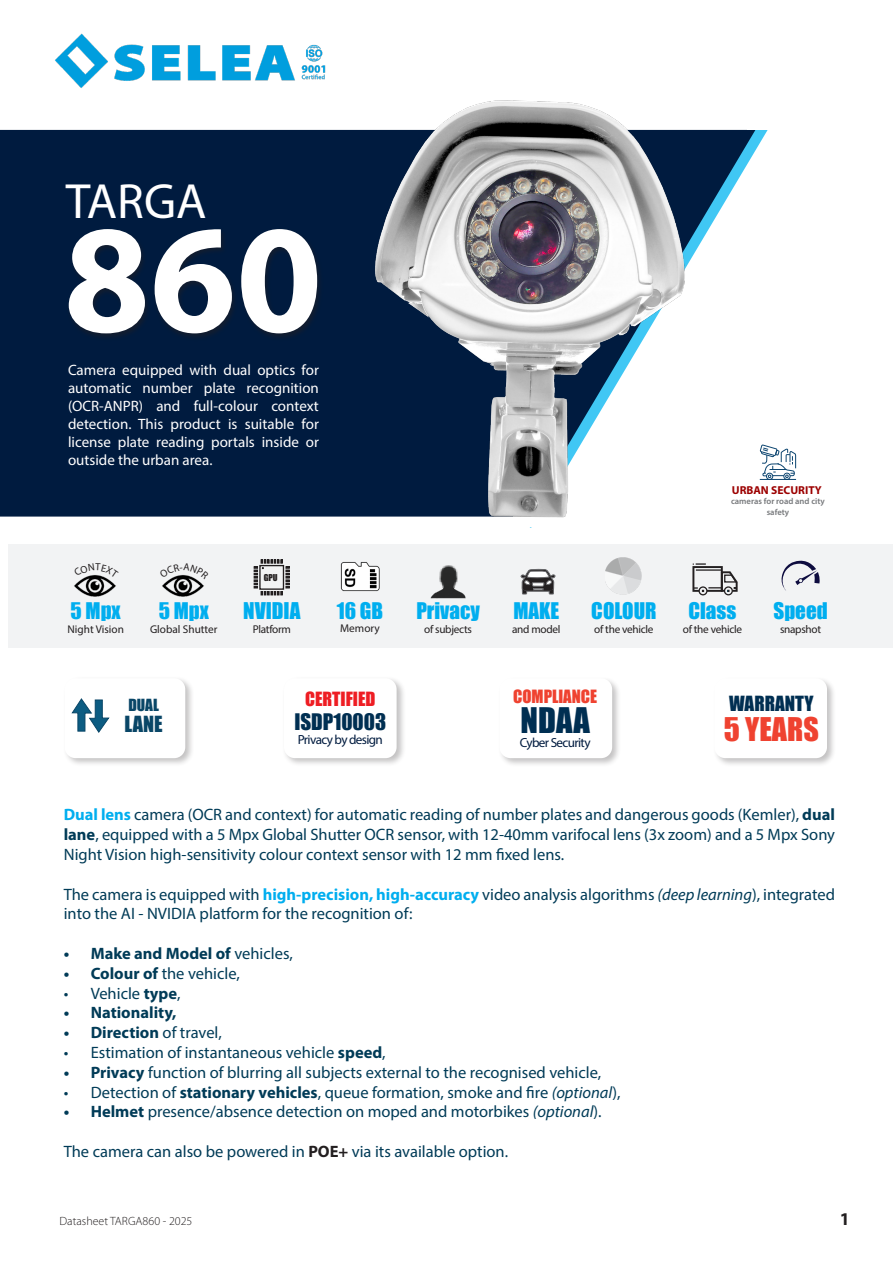
<style>
.page{position:relative;width:893px;height:1263px;background:#fff}
.page>*{position:absolute;margin:0;border:0;box-sizing:border-box;transform-origin:0 0}
.t1{font:700 155.25px "Myriad Pro";color:#fff}
.t2{font:49.65px "Myriad Pro";color:#fff}
.t3{font:32.4px "Impact";color:#002f52}
.t4{font:30px "Impact";color:#ef4230}
.t5{font:21.15px "Impact";color:#00aeef}
.t6{font:21px "Impact";color:#00aeef}
.t7{font:21px "Impact";color:#002f52}
.t8{font:20.4px "Impact";color:#094667}
.t9{font:19.2px "Impact";color:#002f52}
.t10{font:18px "Impact";color:#ee1d23}
.t11{font:700 18px "Myriad Pro";color:#231f20}
.t12{font:16.8px "Impact";color:#ef4230}
.t13{font:16.5px/19.8px "Myriad Pro";color:#003b57;text-align:justify}
.t14{font:700 16.5px "Myriad Pro";color:#003b57}
.t15{font:15.3px "Impact";color:#094667}
.t16{font:15px/18px "Myriad Pro";color:#fff;text-align:justify}
.t17{font:13.2px "Myriad Pro";letter-spacing:-.05em;color:#001b3f}
.t18{font:300 12px "Myriad Pro";color:#231f20}
.t19{font:700 11.55px "Myriad Pro";color:#9c0000}
.t20{font:11.25px "Myriad Pro";letter-spacing:-.025em;color:#231f20}
.t21{font:11.25px "Myriad Pro";color:#231f20}
.t22{font:600 8.7px/10.4px "Myriad Pro";color:#76787b;text-align:center}
.t23{font:8.7px "Impact";color:#231f20}
.s1{font-weight:700;color:#00aeef}
.s2{font-weight:700}
.s3{font-style:italic}
.s4{font-weight:400}
.s5{font-weight:700;color:#231f20}
</style>
<div class="page">
<img style="left:55px;top:33px;width:271px;height:55px">
<div style="left:9px;top:544px;width:884px;height:103px;background:#f2f3f4"></div>
<div style="left:783px;top:473px;width:8px;height:7px;border:1px solid #0c4570;border-radius:50%"></div>
<hr style="left:760px;top:479px;width:36px;height:1px;background:#0c4570">
<svg style="left:779px;top:448px;width:18px;height:30px"></svg>
<div style="left:282px;top:676px;width:124px;height:91px;background:#231f20;opacity:.27"></div>
<div style="left:284px;top:678px;width:113px;height:80px;background:#fff;border-radius:11px"></div>
<div style="left:498px;top:676px;width:124px;height:91px;background:#231f20;opacity:.27"></div>
<div style="left:499px;top:678px;width:113px;height:80px;background:#fff;border-radius:11px"></div>
<div style="left:713px;top:676px;width:124px;height:91px;background:#231f20;opacity:.27"></div>
<div style="left:714px;top:678px;width:113px;height:80px;background:#fff;border-radius:11px"></div>
<div style="left:0;top:130px;width:344px;height:387px;background:#001b3f"></div>
<svg style="left:714px;top:129px;width:65px;height:351px"></svg>
<div style="left:748px;top:119px;width:26px;height:11px;background:#fff"></div>
<div style="left:67px;top:228px;width:257px;height:113px;background:#0b1c35"></div>
<img style="left:430px;top:565px;width:36px;height:33px">
<img style="left:605px;top:557px;width:37px;height:38px">
<svg style="left:781px;top:560px;width:39px;height:31px"></svg>
<svg style="left:520px;top:568px;width:37px;height:80px"></svg>
<div style="left:698px;top:586px;width:9px;height:9px;border:1px solid #231f20;border-radius:50%"></div>
<div style="left:724px;top:586px;width:9px;height:9px;border:1px solid #231f20;border-radius:50%"></div>
<svg style="left:692px;top:563px;width:46px;height:30px"></svg>
<div style="left:63px;top:676px;width:132px;height:91px;background:#231f20;opacity:.27"></div>
<div style="left:65px;top:678px;width:120px;height:80px;background:#fff;border-radius:11px"></div>
<svg style="left:71px;top:698px;width:39px;height:35px"></svg>
<img style="left:344px;top:100px;width:370px;height:428px">
<img style="left:162px;top:579px;width:42px;height:18px">
<img style="left:340px;top:562px;width:40px;height:30px">
<img style="left:74px;top:577px;width:42px;height:20px">
<svg style="left:254px;top:560px;width:35px;height:35px"></svg>
<svg style="left:170px;top:575px;width:26px;height:4px"></svg>
<svg style="left:86px;top:575px;width:18px;height:2px"></svg>
<p class="t2" style="left:66px;top:171px;width:142px">TARGA</p>
<p class="t1" style="left:64px;top:178px;width:260px">860</p>
<p class="t16" style="left:68px;top:361px;width:252px">Camera equipped with dual optics for automatic number plate recognition (OCR-ANPR) and full-colour context detection. This product is suitable for license plate reading portals inside or outside the urban area.</p>
<p class="t19" style="left:732px;top:483px;width:91px">URBAN SECURITY</p>
<p class="t22" style="left:731px;top:496px;width:95px">cameras for road and city safety</p>
<p class="t23" style="left:264px;top:571px;width:15px">GPU</p>
<p class="t6" style="left:71px;top:595px;width:52px">5 Mpx</p>
<p class="t21" style="left:67px;top:622px;width:58px">Night Vision</p>
<p class="t6" style="left:159px;top:595px;width:52px">5 Mpx</p>
<p class="t21" style="left:150px;top:622px;width:69px">Global Shutter</p>
<p class="t5" style="left:243px;top:595px;width:59px">NVIDIA</p>
<p class="t20" style="left:253px;top:622px;width:40px">Platform</p>
<p class="t6" style="left:337px;top:594px;width:48px">16 GB</p>
<p class="t20" style="left:340px;top:622px;width:41px">Memory</p>
<p class="t6" style="left:416px;top:595px;width:65px">Privacy</p>
<p class="t20" style="left:424px;top:622px;width:49px">of subjects</p>
<p class="t6" style="left:513px;top:595px;width:47px">MAKE</p>
<p class="t20" style="left:512px;top:622px;width:50px">and model</p>
<p class="t6" style="left:591px;top:595px;width:67px">COLOUR</p>
<p class="t20" style="left:594px;top:622px;width:61px">of the vehicle</p>
<p class="t6" style="left:688px;top:595px;width:49px">Class</p>
<p class="t20" style="left:683px;top:622px;width:61px">of the vehicle</p>
<p class="t6" style="left:773px;top:595px;width:56px">Speed</p>
<p class="t20" style="left:780px;top:622px;width:43px">snapshot</p>
<p class="t15" style="left:128px;top:693px;width:32px">DUAL</p>
<p class="t8" style="left:125px;top:708px;width:40px">LANE</p>
<p class="t10" style="left:305px;top:685px;width:72px">CERTIFIED</p>
<p class="t7" style="left:294px;top:705px;width:93px">ISDP10003</p>
<p class="t17" style="left:298px;top:731px;width:86px">Privacy by design</p>
<p class="t12" style="left:513px;top:683px;width:86px">COMPLIANCE</p>
<p class="t3" style="left:521px;top:695px;width:71px">NDAA</p>
<p class="t17" style="left:520px;top:734px;width:72px">Cyber Security</p>
<p class="t9" style="left:729px;top:688px;width:86px">WARRANTY</p>
<p class="t4" style="left:724px;top:706px;width:96px">5 YEARS</p>
<p class="t13" style="left:64px;top:805px;width:773px"><span class="s1">Dual lens</span> camera (OCR and context) for automatic reading of number plates and dangerous goods (Kemler), <span class="s2">dual lane</span>, equipped with a 5 Mpx Global Shutter OCR sensor, with 12-40mm varifocal lens (3x zoom) and a 5 Mpx Sony Night Vision high-sensitivity colour context sensor with 12 mm fixed lens.</p>
<p class="t13" style="left:64px;top:884px;width:773px">The camera is equipped with <span class="s1">high-precision, high-accuracy</span> video analysis algorithms <span class="s3">(deep learning</span>), integrated into the AI - NVIDIA platform for the recognition of:</p>
<p class="t14" style="left:64px;top:943px;width:231px">• Make and Model of <span class="s4">vehicles,</span></p>
<p class="t13" style="left:64px;top:963px;width:178px"><span class="s2">• Colour of</span> the vehicle,</p>
<p class="t13" style="left:64px;top:983px;width:118px">• Vehicle <span class="s2">type</span>,</p>
<p class="t14" style="left:64px;top:1002px;width:114px">• Nationality,</p>
<p class="t14" style="left:64px;top:1022px;width:160px">• Direction <span class="s4">of travel,</span></p>
<p class="t13" style="left:64px;top:1042px;width:323px">• Estimation of instantaneous vehicle <span class="s2">speed</span>,</p>
<p class="t13" style="left:64px;top:1062px;width:539px"><span class="s2">• Privacy</span> function of blurring all subjects external to the recognised vehicle,</p>
<p class="t13" style="left:64px;top:1082px;width:558px">• Detection of <span class="s2">stationary vehicles</span>, queue formation, smoke and fire <span class="s3">(optional</span>),</p>
<p class="t13" style="left:64px;top:1102px;width:539px"><span class="s2">• Helmet</span> presence/absence detection on moped and motorbikes <span class="s3">(optional</span>).</p>
<p class="t13" style="left:64px;top:1141px;width:446px">The camera can also be powered in <span class="s5">POE+</span> via its available option.</p>
<p class="t18" style="left:60px;top:1214px;width:134px">Datasheet TARGA860 - 2025</p>
<p class="t11" style="left:840px;top:1208px;width:11px">1</p>
</div>
